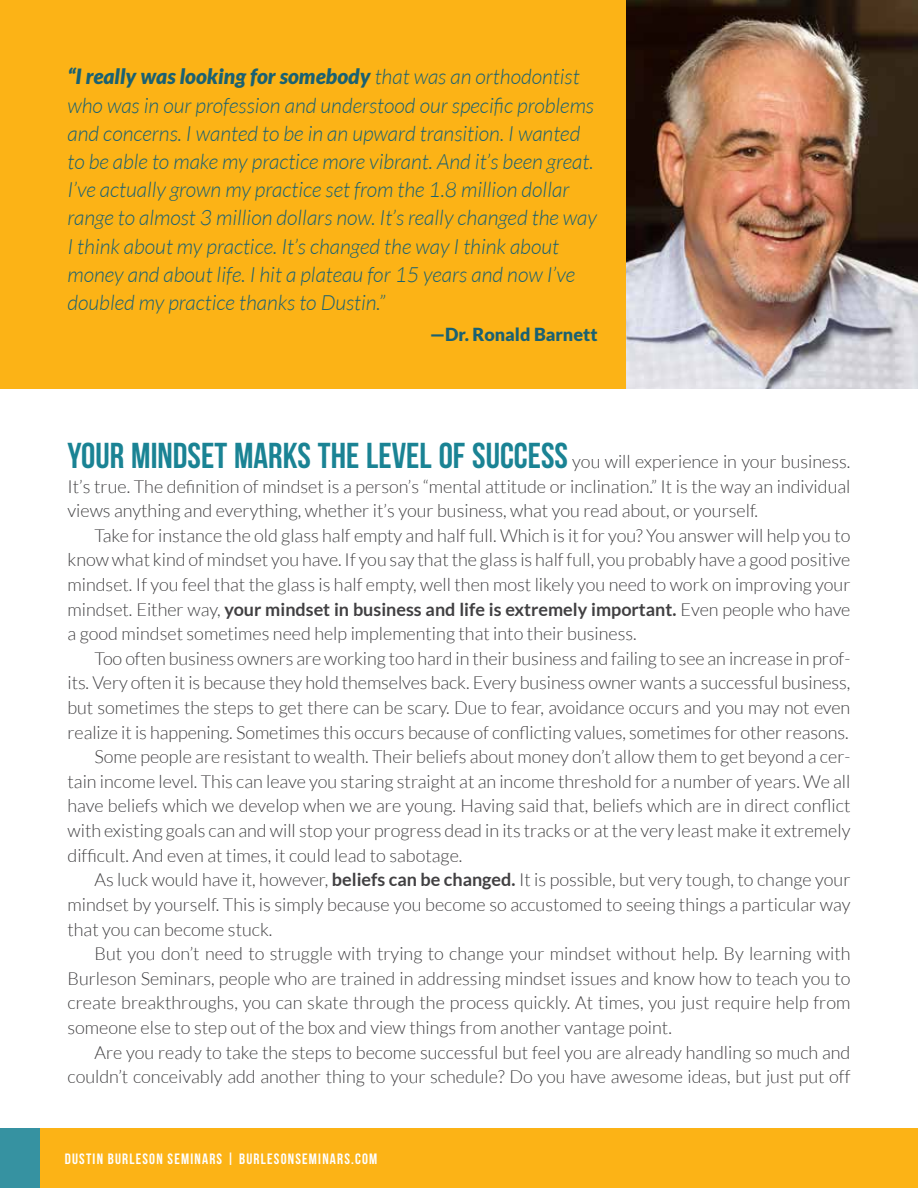
<style>
.page{position:relative;width:918px;height:1188px;background:#fff}
.page>*{position:absolute;margin:0;border:0;box-sizing:border-box;transform-origin:0 0}
.t1{font:700 36px "Bebas Neue";color:#1a8394}
.t2{font:italic 300 21px/28.2px "Lato";color:#1a6172}
.t3{font:300 18px/24.6px "Lato";color:#414042}
.t4{font:900 18px "Lato";color:#1a6172}
.t5{font:700 15px "Bebas Neue";letter-spacing:.08em;color:#fff}
.s1{font-weight:900}
.s2{font-family:"Lato";font-weight:300;font-size:18px;color:#414042}
.s3{font-weight:700}
</style>
<div class="page">
<div style="left:0;top:1128px;width:918px;height:60px;background:#fcb316"></div>
<div style="left:0;top:1128px;width:40px;height:60px;background:#3692a1"></div>
<div style="left:0;top:0;width:918px;height:389px;background:#fcb316"></div>
<img style="left:627px;top:0;width:291px;height:389px">
<p class="t2" style="left:68px;top:64px;width:531px"><span class="s1">“I really was looking for somebody</span> that was an orthodontist who was in our profession and understood our specific problems and concerns. I wanted to be in an upward transition. I wanted to be able to make my practice more vibrant. And it’s been great.<br>I’ve actually grown my practice set from the 1.8 million dollar range to almost 3 million dollars now. It’s really changed the way I think about my practice. It’s changed the way I think about money and about life. I hit a plateau for 15 years and now I’ve doubled my practice thanks to Dustin.”</p>
<p class="t4" style="left:430px;top:323px;width:169px">—Dr. Ronald Barnett</p>
<h1 class="t1" style="left:68px;top:436px;width:784px">YOUR MINDSET MARKS THE LEVEL OF SUCCESS <span class="s2">you will experience in your business.</span></h1>
<p class="t3" style="left:67px;top:474px;width:784px">It’s true. The definition of mindset is a person’s “mental attitude or inclination.” It is the way an individual views anything and everything, whether it’s your business, what you read about, or yourself.</p>
<p class="t3" style="left:67px;top:523px;width:785px;text-align:justify;text-indent:27px">Take for instance the old glass half empty and half full. Which is it for you? You answer will help you to know what kind of mindset you have. If you say that the glass is half full, you probably have a good positive mindset. If you feel that the glass is half empty, well then most likely you need to work on improving your mindset. Either way, <span class="s3">your mindset in business and life is extremely important.</span> Even people who have a good mindset sometimes need help implementing that into their business.</p>
<p class="t3" style="left:95px;top:646px;width:757px">Too often business owners are working too hard in their business and failing to see an increase in prof-</p>
<p class="t3" style="left:68px;top:671px;width:784px">its. Very often it is because they hold themselves back. Every business owner wants a successful business,</p>
<p class="t3" style="left:68px;top:695px;width:784px">but sometimes the steps to get there can be scary. Due to fear, avoidance occurs and you may not even</p>
<p class="t3" style="left:68px;top:720px;width:783px">realize it is happening. Sometimes this occurs because of conflicting values, sometimes for other reasons.</p>
<p class="t3" style="left:95px;top:745px;width:757px">Some people are resistant to wealth. Their beliefs about money don’t allow them to get beyond a cer-</p>
<p class="t3" style="left:68px;top:769px;width:784px">tain income level. This can leave you staring straight at an income threshold for a number of years. We all</p>
<p class="t3" style="left:68px;top:794px;width:784px">have beliefs which we develop when we are young. Having said that, beliefs which are in direct conflict</p>
<p class="t3" style="left:68px;top:818px;width:784px">with existing goals can and will stop your progress dead in its tracks or at the very least make it extremely</p>
<p class="t3" style="left:68px;top:843px;width:396px">difficult. And even at times, it could lead to sabotage.</p>
<p class="t3" style="left:95px;top:868px;width:757px">As luck would have it, however, <span class="s3">beliefs can be changed.</span> It is possible, but very tough, to change your</p>
<p class="t3" style="left:68px;top:892px;width:785px">mindset by yourself. This is simply because you become so accustomed to seeing things a particular way</p>
<p class="t3" style="left:68px;top:917px;width:206px">that you can become stuck.</p>
<p class="t3" style="left:95px;top:941px;width:757px">But you don’t need to struggle with trying to change your mindset without help. By learning with</p>
<p class="t3" style="left:68px;top:966px;width:784px">Burleson Seminars, people who are trained in addressing mindset issues and know how to teach you to</p>
<p class="t3" style="left:68px;top:991px;width:784px">create breakthroughs, you can skate through the process quickly. At times, you just require help from</p>
<p class="t3" style="left:68px;top:1015px;width:606px">someone else to step out of the box and view things from another vantage point.</p>
<p class="t3" style="left:95px;top:1040px;width:757px">Are you ready to take the steps to become successful but feel you are already handling so much and</p>
<p class="t3" style="left:68px;top:1064px;width:785px">couldn’t conceivably add another thing to your schedule? Do you have awesome ideas, but just put off</p>
<p class="t5" style="left:65px;top:1150px;width:314px">DUSTIN BURLESON SEMINARS | BURLESONSEMINARS.COM</p>
</div>
